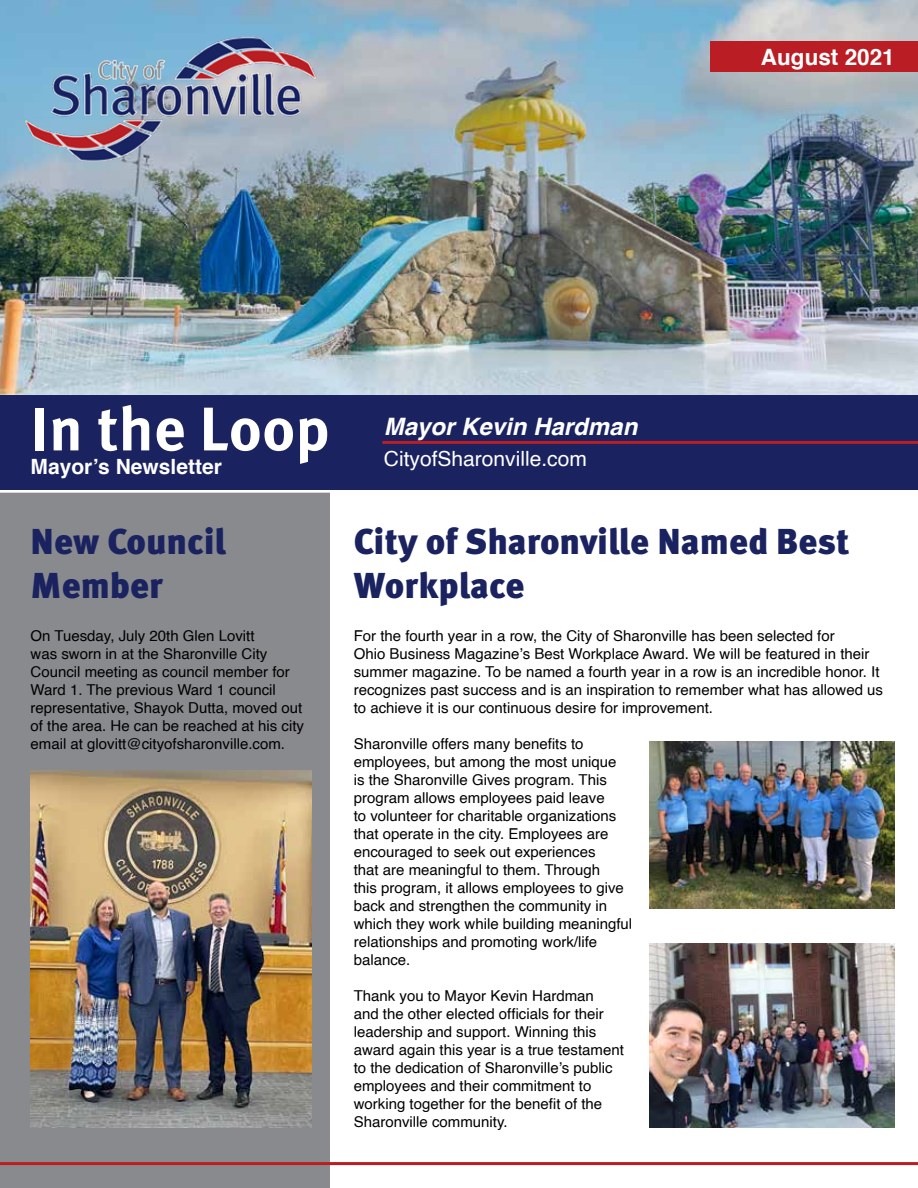
<style>
.page{position:relative;width:918px;height:1188px;background:#fff}
.page>*{position:absolute;margin:0;border:0;box-sizing:border-box;transform-origin:0 0}
.t1{font:700 61.5px "Meta Pro";color:#fff}
.t2{font:900 36px/43.2px "Meta Pro";color:#1a2360}
.t3{font:italic 700 24px "Helvetica";color:#fff}
.t4{font:700 22.5px "Helvetica";color:#fff}
.t5{font:21px "Helvetica";color:#fff}
.t6{font:700 21px "Helvetica";color:#fff}
.t7{font:15px/18px "Helvetica";color:#000}
</style>
<div class="page">
<img style="left:0;top:0;width:918px;height:395px">
<div style="left:0;top:490px;width:330px;height:698px;background:#898a8d"></div>
<hr style="left:0;top:1162px;width:918px;height:3px;background:#ba1e24">
<hr style="left:0;top:490px;width:918px;height:3px;background:#fff">
<div style="left:0;top:395px;width:918px;height:95px;background:#1a2360"></div>
<img style="left:20px;top:22px;width:300px;height:155px">
<img style="left:31px;top:770px;width:281px;height:357px">
<img style="left:650px;top:741px;width:245px;height:168px">
<img style="left:650px;top:943px;width:245px;height:184px">
<hr style="left:382px;top:441px;width:536px;height:3px;background:#ba1e24">
<div style="left:711px;top:41px;width:207px;height:30px;background:#ba1e24"></div>
<h3 class="t4" style="left:761px;top:39px;width:135px">August 2021</h3>
<h1 class="t1" style="left:31px;top:381px;width:301px">In the Loop</h1>
<h3 class="t6" style="left:31px;top:450px;width:193px">Mayor’s Newsletter</h3>
<h2 class="t2" style="left:31px;top:519px;width:197px">New Council<br>Member</h2>
<p class="t7" style="left:31px;top:627px;width:275px">On Tuesday, July 20th Glen Lovitt<br>was sworn in at the Sharonville City Council meeting as council member for Ward 1. The previous Ward 1 council representative, Shayok Dutta, moved out of the area. He can be reached at his city email at glovitt@cityofsharonville.com.</p>
<h3 class="t3" style="left:384px;top:407px;width:255px">Mayor Kevin Hardman</h3>
<h3 class="t5" style="left:384px;top:443px;width:205px">CityofSharonville.com</h3>
<h2 class="t2" style="left:354px;top:519px;width:498px">City of Sharonville Named Best<br>Workplace</h2>
<p class="t7" style="left:354px;top:627px;width:531px">For the fourth year in a row, the City of Sharonville has been selected for<br>Ohio Business Magazine’s Best Workplace Award. We will be featured in their summer magazine. To be named a fourth year in a row is an incredible honor. It recognizes past success and is an inspiration to remember what has allowed us to achieve it is our continuous desire for improvement.</p>
<p class="t7" style="left:354px;top:735px;width:280px">Sharonville offers many benefits to employees, but among the most unique<br>is the Sharonville Gives program. This program allows employees paid leave<br>to volunteer for charitable organizations that operate in the city. Employees are encouraged to seek out experiences<br>that are meaningful to them. Through<br>this program, it allows employees to give back and strengthen the community in which they work while building meaningful relationships and promoting work/life balance.</p>
<p class="t7" style="left:354px;top:987px;width:272px">Thank you to Mayor Kevin Hardman<br>and the other elected officials for their leadership and support. Winning this award again this year is a true testament to the dedication of Sharonville’s public employees and their commitment to working together for the benefit of the Sharonville community.</p>
</div>
